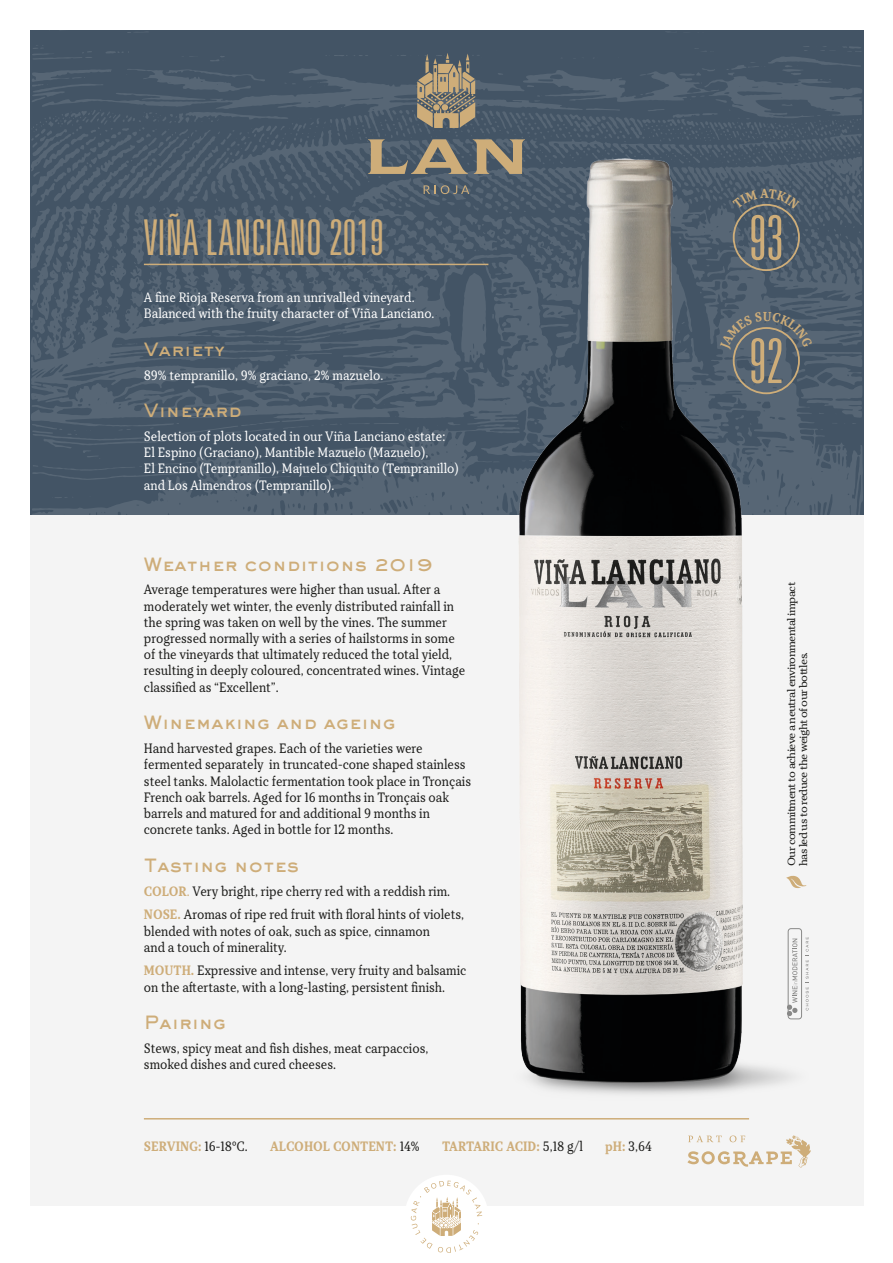
<style>
.page{position:relative;width:893px;height:1263px;background:#fff}
.page>*{position:absolute;margin:0;border:0;box-sizing:border-box;transform-origin:0 0}
.t1{font:300 ultra-condensed 61.8px "Univers LT Std";color:#cead79}
.t2{font:300 ultra-condensed 49.35px "Univers LT Std";color:#cead79}
.t3{font:800 18px "Sackers Gothic Std";color:#cead79}
.t4{font:13.5px/16.2px "TT Tricks";color:#1d1d1b;scale:.9 1}
.t5{font:13.5px/16.2px "TT Tricks";color:#fff;scale:.9 1}
.t6{font:700 13.5px "TT Tricks";color:#cead79;scale:.9 1}
.t7{font:10.5px "TT Tricks";letter-spacing:-.05em;color:#1d1d1b;scale:1.09 1}
.s1{font-weight:700;color:#cead79}
.s2{color:#cead79}
.s3{font-weight:400;color:#1d1d1b}
</style>
<div class="page">
<div style="left:30px;top:30px;width:833px;height:1176px;background:#f4f4f4"></div>
<svg style="left:30px;top:30px;width:833px;height:484px;fill:#435465"></svg>
<hr style="left:144px;top:1118px;width:605px;height:1px;background:#cead79">
<hr style="left:144px;top:264px;width:344px;height:1px;background:#cead79">
<svg style="left:368px;top:139px;width:55px;height:35px"></svg>
<svg style="left:417px;top:53px;width:58px;height:75px"></svg>
<img style="left:423px;top:62px;width:409px;height:1106px">
<div style="left:405px;top:1175px;width:83px;height:83px;background:#fff;border-radius:50%"></div>
<svg style="left:411px;top:1180px;width:71px;height:73px"></svg>
<svg style="left:786px;top:874px;width:20px;height:15px"></svg>
<div style="left:788px;top:928px;width:14px;height:91px;border:1px solid #1d1d1b;border-radius:3px"></div>
<svg style="left:787px;top:938px;width:10px;height:78px"></svg>
<svg style="left:805px;top:937px;width:4px;height:73px"></svg>
<svg style="left:687px;top:1135px;width:124px;height:32px"></svg>
<div style="left:733px;top:327px;width:67px;height:67px;border:2px solid #cead79;border-radius:50%"></div>
<div style="left:733px;top:204px;width:67px;height:67px;border:2px solid #cead79;border-radius:50%"></div>
<svg style="left:720px;top:312px;width:93px;height:37px"></svg>
<svg style="left:733px;top:188px;width:67px;height:21px"></svg>
<p class="t2" style="left:144px;top:212px;width:241px">VIÑA LANCIANO 2019</p>
<p class="t5" style="left:144px;top:289px;width:302px">A fine Rioja Reserva from an unrivalled vineyard.</p>
<p class="t5" style="left:144px;top:305px;width:324px">Balanced with the fruity character of Viña Lanciano.</p>
<p class="t3" style="left:144px;top:337px;width:82px">Variety</p>
<p class="t5" style="left:144px;top:367px;width:267px">89% tempranillo, 9% graciano, 2% mazuelo.</p>
<p class="t3" style="left:144px;top:399px;width:99px">Vineyard</p>
<p class="t5" style="left:144px;top:428px;width:351px">Selection of plots located in our Viña Lanciano estate:<br>El Espino (Graciano), Mantible Mazuelo (Mazuelo),<br>El Encino (Tempranillo), Majuelo Chiquito (Tempranillo) and Los Almendros (Tempranillo).</p>
<p class="t3" style="left:144px;top:552px;width:290px">Weather conditions 2019</p>
<p class="t4" style="left:144px;top:582px;width:359px">Average temperatures were higher than usual. After a moderately wet winter, the evenly distributed rainfall in the spring was taken on well by the vines. The summer progressed normally with a series of hailstorms in some of the vineyards that ultimately reduced the total yield, resulting in deeply coloured, concentrated wines. Vintage classified as “Excellent”.</p>
<p class="t3" style="left:144px;top:711px;width:253px">Winemaking and ageing</p>
<p class="t4" style="left:144px;top:740px;width:365px">Hand harvested grapes. Each of the varieties were fermented separately in truncated-cone shaped stainless steel tanks. Malolactic fermentation took place in Tronçais French oak barrels. Aged for 16 months in Tronçais oak barrels and matured for and additional 9 months in concrete tanks. Aged in bottle for 12 months.</p>
<p class="t3" style="left:144px;top:853px;width:157px">Tasting notes</p>
<p class="t4" style="left:144px;top:883px;width:342px"><span class="s1">COLOR</span><span class="s2">.</span> Very bright, ripe cherry red with a reddish rim.</p>
<p class="t4" style="left:144px;top:906px;width:357px"><span class="s1">NOSE.</span> Aromas of ripe red fruit with floral hints of violets, blended with notes of oak, such as spice, cinnamon</p>
<p class="t4" style="left:144px;top:939px;width:160px">and a touch of minerality.</p>
<p class="t4" style="left:144px;top:963px;width:360px"><span class="s1">MOUTH.</span> Expressive and intense, very fruity and balsamic on the aftertaste, with a long-lasting, persistent finish.</p>
<p class="t3" style="left:144px;top:1011px;width:84px">Pairing</p>
<p class="t4" style="left:144px;top:1040px;width:318px">Stews, spicy meat and fish dishes, meat carpaccios, smoked dishes and cured cheeses.</p>
<p class="t6" style="left:144px;top:1138px;width:117px">SERVING: <span class="s3">16-18ºC.</span></p>
<p class="t6" style="left:270px;top:1138px;width:168px">ALCOHOL CONTENT: <span class="s3">14%</span></p>
<p class="t6" style="left:442px;top:1138px;width:158px">TARTARIC ACID: <span class="s3">5,18 g/l</span></p>
<p class="t4" style="left:605px;top:1138px;width:54px"><span class="s1">pH:</span> 3,64</p>
<p class="t1" style="left:749px;top:206px;width:36px">93</p>
<p class="t1" style="left:749px;top:329px;width:36px">92</p>
<p class="t7" style="left:785px;top:866px;width:262px;rotate:-90deg">Our commitment to achieve a neutral environmental impact</p>
<p class="t7" style="left:797px;top:866px;width:198px;rotate:-90deg">has led us to reduce the weight of our bottles.</p>
</div>
